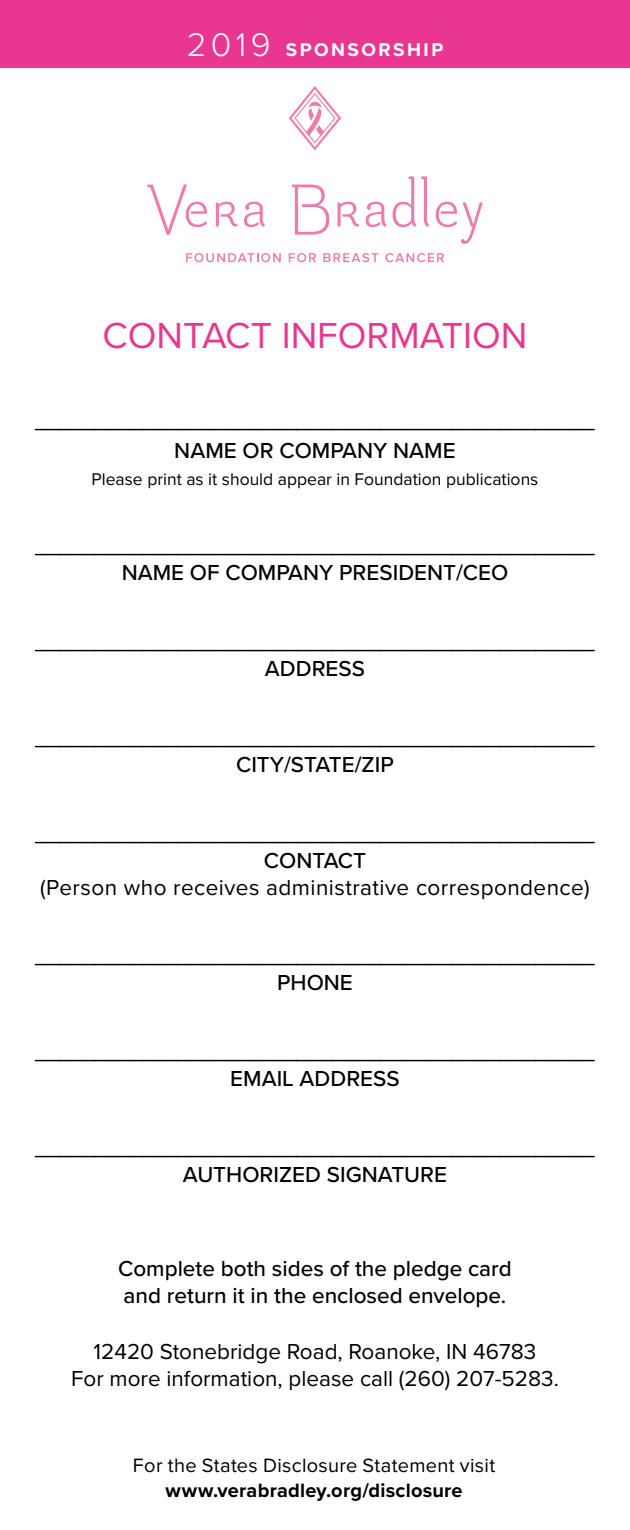
<style>
.page{position:relative;width:630px;height:1530px;background:#fff}
.page>*{position:absolute;margin:0;border:0;box-sizing:border-box;transform-origin:0 0}
.t1{font:37.5px "Proxima Nova";color:#e83691}
.t2{font:500 22.5px/27px "Proxima Nova";color:#000}
.t3{font:22.5px/27px "Proxima Nova";color:#000;text-align:center}
.t4{font:22.5px "Proxima Nova";letter-spacing:.02em;color:#000}
.t5{font:500 22px "Proxima Nova";color:#000}
.t6{font:20px "Proxima Nova";letter-spacing:.015em;color:#000}
.t7{font:700 20px "Proxima Nova";letter-spacing:.01em;color:#000}
.t8{font:700 19px "Proxima Nova";letter-spacing:.13em;color:#fff}
.t9{font:17.5px "Proxima Nova";color:#000}
.s1{font-weight:300;font-size:34px}
</style>
<div class="page">
<div style="left:0;top:0;width:630px;height:68px;background:#e83691"></div>
<svg style="left:289px;top:86px;width:52px;height:64px"></svg>
<svg style="left:147px;top:185px;width:60px;height:50px"></svg>
<svg style="left:216px;top:202px;width:21px;height:24px"></svg>
<svg style="left:292px;top:185px;width:37px;height:50px"></svg>
<svg style="left:366px;top:202px;width:21px;height:25px"></svg>
<svg style="left:393px;top:176px;width:36px;height:51px"></svg>
<svg style="left:436px;top:202px;width:47px;height:42px"></svg>
<svg style="left:338px;top:202px;width:21px;height:24px"></svg>
<svg style="left:244px;top:202px;width:21px;height:25px"></svg>
<svg style="left:186px;top:253px;width:95px;height:9px"></svg>
<svg style="left:289px;top:253px;width:27px;height:9px"></svg>
<svg style="left:385px;top:253px;width:59px;height:9px"></svg>
<svg style="left:324px;top:253px;width:54px;height:9px"></svg>
<p class="t8" style="left:187px;top:39px;width:258px"><span class="s1">2019</span> SPONSORSHIP</p>
<h1 class="t1" style="left:103px;top:314px;width:426px">CONTACT INFORMATION</h1>
<p class="t5" style="left:35px;top:407px;width:561px">_______________________________________________</p>
<p class="t2" style="left:174px;top:437px;width:283px">NAME OR COMPANY NAME</p>
<p class="t9" style="left:92px;top:468px;width:448px">Please print as it should appear in Foundation publications</p>
<p class="t5" style="left:35px;top:533px;width:561px">_______________________________________________</p>
<p class="t2" style="left:122px;top:560px;width:388px">NAME OF COMPANY PRESIDENT/CEO</p>
<p class="t5" style="left:35px;top:629px;width:561px">_______________________________________________</p>
<p class="t2" style="left:265px;top:656px;width:102px">ADDRESS</p>
<p class="t5" style="left:35px;top:724px;width:561px">_______________________________________________</p>
<p class="t2" style="left:236px;top:751px;width:159px">CITY/STATE/ZIP</p>
<p class="t5" style="left:35px;top:820px;width:561px">_______________________________________________</p>
<p class="t2" style="left:264px;top:847px;width:104px">CONTACT</p>
<p class="t4" style="left:40px;top:874px;width:551px">(Person who receives administrative correspondence)</p>
<p class="t5" style="left:35px;top:943px;width:561px">_______________________________________________</p>
<p class="t2" style="left:277px;top:970px;width:77px">PHONE</p>
<p class="t5" style="left:35px;top:1039px;width:561px">_______________________________________________</p>
<p class="t2" style="left:230px;top:1066px;width:171px">EMAIL ADDRESS</p>
<p class="t5" style="left:35px;top:1134px;width:561px">_______________________________________________</p>
<p class="t2" style="left:183px;top:1161px;width:266px">AUTHORIZED SIGNATURE</p>
<p class="t2" style="left:118px;top:1255px;width:395px">Complete both sides of the pledge card and return it in the enclosed envelope.</p>
<p class="t3" style="left:71px;top:1338px;width:489px">12420 Stonebridge Road, Roanoke, IN 46783<br>For more information, please call (260) 207-5283.</p>
<p class="t6" style="left:133px;top:1453px;width:364px">For the States Disclosure Statement visit</p>
<p class="t7" style="left:165px;top:1478px;width:299px">www.verabradley.org/disclosure</p>
</div>
